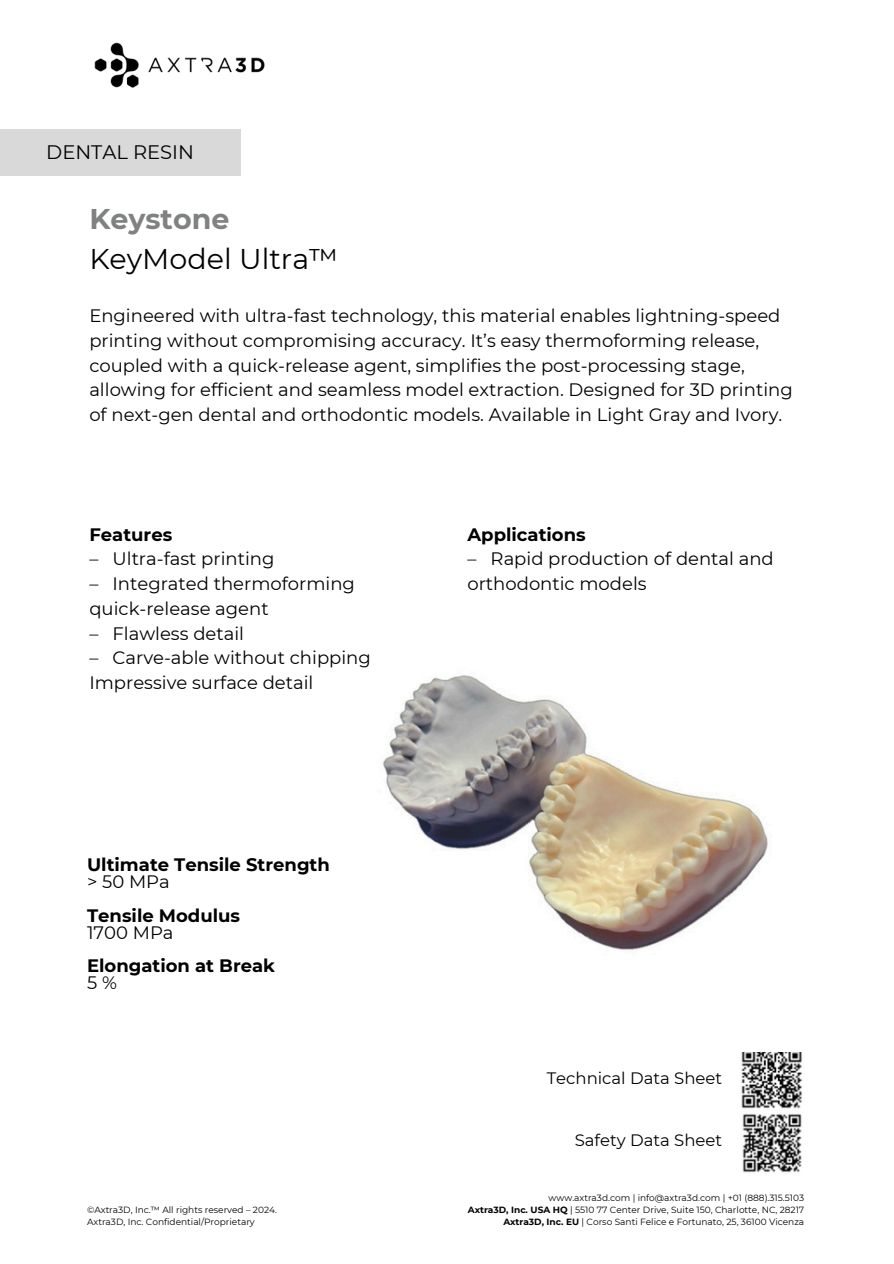
<style>
.page{position:relative;width:894px;height:1264px;background:#fff}
.page>*{position:absolute;margin:0;border:0;box-sizing:border-box;transform-origin:0 0}
.t1{font:28.5px/39.3px "Montserrat";color:#000}
.t2{font:19.5px "Montserrat";color:#000}
.t3{font:18px/24.8px "Montserrat";color:#000}
.t4{font:700 18px/16.8px "Montserrat";color:#000}
.t5{font:16.5px "Montserrat";color:#000}
.t6{font:9px "Montserrat";color:#000}
.s1{font-weight:700;color:#7f8281}
.s2{font-weight:400}
.s3{font-weight:700}
</style>
<div class="page">
<img style="left:94px;top:42px;width:171px;height:46px">
<div style="left:0;top:129px;width:240px;height:47px;background:#d9d9d9"></div>
<img style="left:383px;top:675px;width:385px;height:275px">
<img style="left:741px;top:1052px;width:61px;height:121px">
<h3 class="t2" style="left:46px;top:140px;width:149px">DENTAL RESIN</h3>
<h3 class="t1" style="left:89px;top:199px;width:250px"><span class="s1">Keystone<br></span>KeyModel Ultra™</h3>
<p class="t3" style="left:89px;top:303px;width:704px">Engineered with ultra-fast technology, this material enables lightning-speed printing without compromising accuracy. It’s easy thermoforming release, coupled with a quick-release agent, simplifies the post-processing stage, allowing for efficient and seamless model extraction. Designed for 3D printing of next-gen dental and orthodontic models. Available in Light Gray and Ivory.</p>
<h2 class="t4" style="left:89px;top:525px;width:84px">Features</h2>
<h2 class="t3" style="left:89px;top:546px;width:186px">– Ultra-fast printing</h2>
<h2 class="t3" style="left:89px;top:571px;width:267px">– Integrated thermoforming quick-release agent</h2>
<h2 class="t3" style="left:89px;top:621px;width:156px">– Flawless detail</h2>
<h2 class="t3" style="left:89px;top:645px;width:283px">– Carve-able without chipping<br>Impressive surface detail</h2>
<h4 class="t4" style="left:87px;top:856px;width:244px">Ultimate Tensile Strength <span class="s2">&gt; 50 MPa</span></h4>
<h4 class="t4" style="left:87px;top:907px;width:154px">Tensile Modulus<br><span class="s2">1700 MPa</span></h4>
<p class="t4" style="left:87px;top:957px;width:189px">Elongation at Break<br><span class="s2">5 %</span></p>
<h3 class="t6" style="left:87px;top:1204px;width:191px">©Axtra3D, Inc.™ All rights reserved – 2024.</h3>
<h3 class="t6" style="left:87px;top:1216px;width:169px">Axtra3D, Inc. Confidential/Proprietary</h3>
<h1 class="t4" style="left:467px;top:525px;width:120px">Applications</h1>
<h1 class="t3" style="left:467px;top:546px;width:308px">– Rapid production of dental and orthodontic models</h1>
<p class="t5" style="left:546px;top:1068px;width:177px">Technical Data Sheet</p>
<p class="t5" style="left:574px;top:1130px;width:149px">Safety Data Sheet</p>
<h3 class="t6" style="left:548px;top:1192px;width:257px">www.axtra3d.com | info@axtra3d.com | +01 (888).315.5103</h3>
<p class="t6" style="left:467px;top:1204px;width:338px"><span class="s3">Axtra3D, Inc. USA HQ</span> | 5510 77 Center Drive, Suite 150, Charlotte, NC, 28217</p>
<h3 class="t6" style="left:503px;top:1216px;width:302px"><span class="s3">Axtra3D, Inc. EU</span> | Corso Santi Felice e Fortunato, 25, 36100 Vicenza</h3>
</div>
